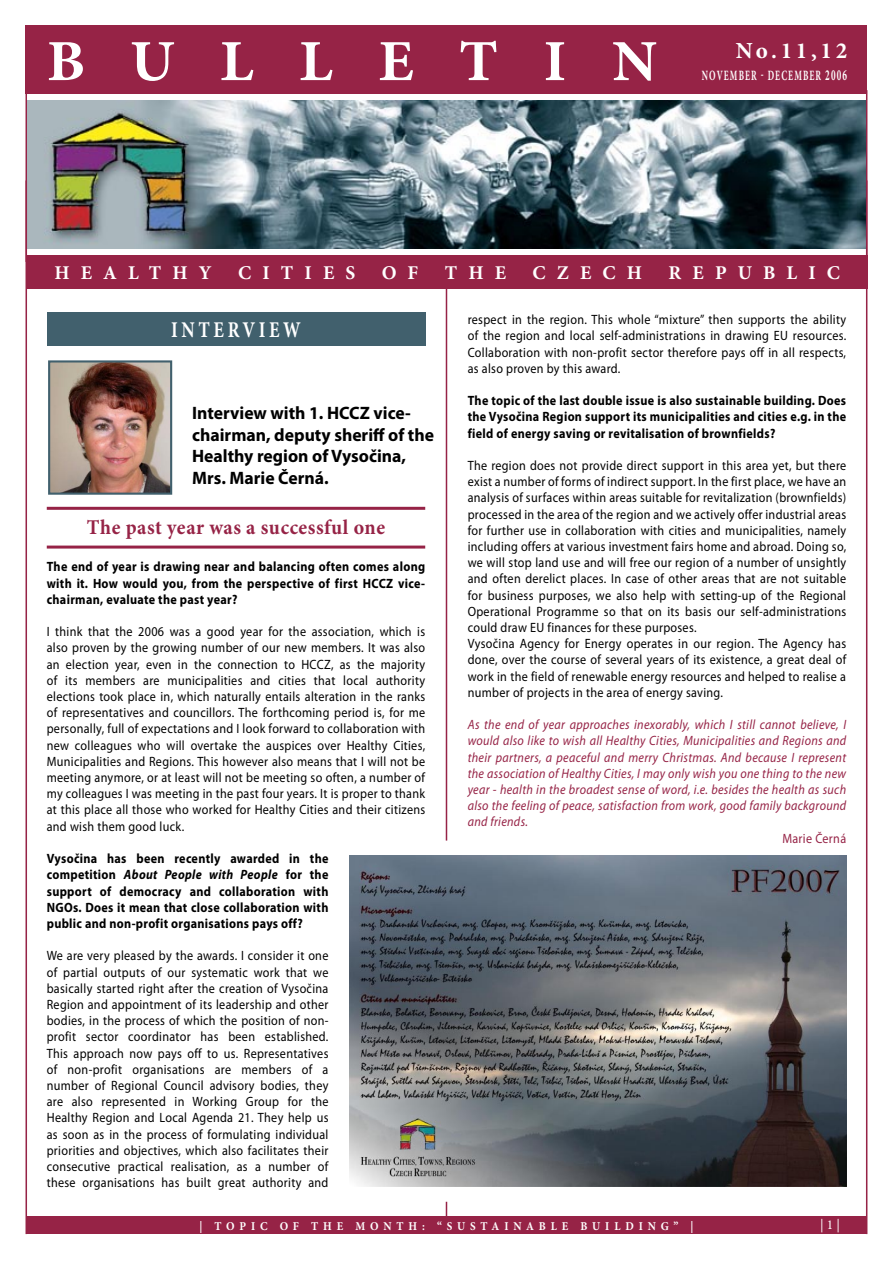
<style>
.page{position:relative;width:893px;height:1263px;background:#fff}
.page>*{position:absolute;margin:0;border:0;box-sizing:border-box;transform-origin:0 0}
.t1{font:700 58.2px "Minion Pro";letter-spacing:.75em;color:#fff;scale:1.04 1}
.t2{font:700 22.95px "Minion Pro";color:#fff}
.t3{font:700 22.5px "Minion Pro";letter-spacing:.2em;color:#fff;scale:.8 1}
.t4{font:700 21px "Minion Pro";letter-spacing:.025em;color:#962346;scale:.95 1}
.t5{font:700 19.5px "Minion Pro";letter-spacing:.57em;color:#fff}
.t6{font:700 18px/21.6px "Myriad Pro";color:#000}
.t7{font:700 14.25px "Minion Pro";letter-spacing:.13em;color:#fff;scale:.6 1}
.t8{font:13.5px/16.2px "Myriad Pro";letter-spacing:.025em;color:#000;text-align:justify;scale:.9 1}
.t9{font:700 13.5px/16.2px "Myriad Pro";letter-spacing:.025em;color:#000;text-align:justify;scale:.9 1}
.t10{font:italic 13.5px/16.2px "Myriad Pro";letter-spacing:.025em;color:#962346;text-align:justify;scale:.9 1}
.t11{font:13.5px "Myriad Pro";letter-spacing:.025em;color:#962346;scale:.9 1}
.t12{font:13.5px "Minion Pro";color:#fff}
.t13{font:700 12px "Minion Pro";letter-spacing:.44em;color:#fff;scale:.93 1}
.s1{font-size:15.3px}
.s2{font-style:italic}
</style>
<div class="page">
<img style="left:51px;top:363px;width:118px;height:129px">
<div style="left:48px;top:360px;width:124px;height:135px;border:2px solid #41606d"></div>
<img style="left:29px;top:100px;width:835px;height:149px">
<hr style="left:446px;top:288px;width:1px;height:552px;background:#962346">
<div style="left:26px;top:255px;width:841px;height:34px;background:#962346"></div>
<div style="left:26px;top:25px;width:841px;height:69px;background:#962346"></div>
<div style="left:47px;top:312px;width:378px;height:34px;background:#41606d"></div>
<hr style="left:26px;top:180px;width:1px;height:1054px;background:#962346">
<hr style="left:866px;top:180px;width:1px;height:1054px;background:#962346">
<div style="left:27px;top:1217px;width:839px;height:17px;background:#962346"></div>
<div style="left:26px;top:90px;width:841px;height:172px;border:2px solid #962346"></div>
<img style="left:350px;top:856px;width:496px;height:331px">
<svg style="left:446px;top:1202px;width:1px;height:15px"></svg>
<hr style="left:47px;top:546px;width:378px;height:3px;background:#962346">
<hr style="left:47px;top:507px;width:378px;height:3px;background:#962346">
<h1 class="t1" style="left:47px;top:20px;width:588px">BULLETIN</h1>
<h2 class="t2" style="left:736px;top:35px;width:113px">No.11,12</h2>
<p class="t7" style="left:702px;top:66px;width:244px">NOVEMBER - DECEMBER <span class="s1">2006</span></p>
<h3 class="t5" style="left:54px;top:259px;width:159px">HEALTHY</h3>
<h3 class="t5" style="left:238px;top:259px;width:119px">CITIES</h3>
<h3 class="t5" style="left:382px;top:259px;width:38px">O F</h3>
<h3 class="t5" style="left:445px;top:259px;width:63px">THE</h3>
<h3 class="t5" style="left:533px;top:259px;width:111px">CZECH</h3>
<h3 class="t5" style="left:669px;top:259px;width:173px">REPUBLIC</h3>
<h3 class="t3" style="left:171px;top:314px;width:164px">INTERVIEW</h3>
<h3 class="t6" style="left:192px;top:401px;width:243px">Interview with 1. HCCZ vice&shy;chairman, deputy sheriff of the<br>Healthy region of Vysočina,<br>Mrs. Marie Černá.</h3>
<h3 class="t4" style="left:87px;top:512px;width:315px">The past year was a successful one</h3>
<p class="t9" style="left:47px;top:558px;width:422px">The end of year is drawing near and balancing often comes along with it. How would you, from the perspective of first HCCZ vice&shy;chairman, evaluate the past year?</p>
<p class="t8" style="left:47px;top:623px;width:422px">I think that the 2006 was a good year for the association, which is also proven by the growing number of our new members. It was also an election year, even in the connection to HCCZ, as the majority of its members are municipalities and cities that local authority elections took place in, which naturally entails alteration in the ranks of representatives and councillors. The forthcoming period is, for me personally, full of expectations and I look forward to collaboration with new colleagues who will overtake the auspices over Healthy Cities, Municipalities and Regions. This however also means that I will not be meeting anymore, or at least will not be meeting so often, a number of my colleagues I was meeting in the past four years. It is proper to thank at this place all those who worked for Healthy Cities and their citizens and wish them good luck.</p>
<p class="t9" style="left:47px;top:850px;width:315px">Vysočina has been recently awarded in the competition <span class="s2">About People with People</span> for the support of democracy and collaboration with NGOs. Does it mean that close collaboration with public and non-profit organisations pays off?</p>
<p class="t8" style="left:47px;top:947px;width:315px">We are very pleased by the awards. I consider it one of partial outputs of our systematic work that we basically started right after the creation of Vysočina Region and appointment of its leadership and other bodies, in the process of which the position of non&shy;profit sector coordinator has been established.<br>This approach now pays off to us. Representatives of non-profit organisations are members of a number of Regional Council advisory bodies, they are also represented in Working Group for the Healthy Region and Local Agenda 21. They help us as soon as in the process of formulating individual priorities and objectives, which also facilitates their consecutive practical realisation, as a number of these organisations has built great authority and</p>
<p class="t8" style="left:468px;top:311px;width:422px">respect in the region. This whole “mixture” then supports the ability of the region and local self-administrations in drawing EU resources.<br>Collaboration with non-profit sector therefore pays off in all respects, as also proven by this award.</p>
<p class="t9" style="left:468px;top:392px;width:422px">The topic of the last double issue is also sustainable building. Does the Vysočina Region support its municipalities and cities e.g. in the field of energy saving or revitalisation of brownfields?</p>
<p class="t8" style="left:468px;top:457px;width:422px;text-align:left">The region does not provide direct support in this area yet, but there exist a number of forms of indirect support. In the first place, we have an analysis of surfaces within areas suitable for revitalization (brownfields) processed in the area of the region and we actively offer industrial areas for further use in collaboration with cities and municipalities, namely including offers at various investment fairs home and abroad. Doing so, we will stop land use and will free our region of a number of unsightly and often derelict places. In case of other areas that are not suitable for business purposes, we also help with setting-up of the Regional Operational Programme so that on its basis our self-administrations could draw EU finances for these purposes.<br>Vysočina Agency for Energy operates in our region. The Agency has done, over the course of several years of its existence, a great deal of work in the field of renewable energy resources and helped to realise a number of projects in the area of energy saving.</p>
<p class="t10" style="left:468px;top:716px;width:422px">As the end of year approaches inexorably, which I still cannot believe, I would also like to wish all Healthy Cities, Municipalities and Regions and their partners, a peaceful and merry Christmas. And because I represent the association of Healthy Cities, I may only wish you one thing to the new year - health in the broadest sense of word, i.e. besides the health as such also the feeling of peace, satisfaction from work, good family background and friends.</p>
<p class="t11" style="left:782px;top:830px;width:72px">Marie Černá</p>
<p class="t13" style="left:199px;top:1218px;width:41px">| Topic</p>
<p class="t13" style="left:280px;top:1218px;width:12px">of</p>
<p class="t13" style="left:311px;top:1218px;width:13px">the</p>
<p class="t13" style="left:355px;top:1218px;width:15px">month</p>
<p class="t13" style="left:422px;top:1218px;width:293px">: “SUSTAINABLE BUILDING” |</p>
<p class="t12" style="left:820px;top:1216px;width:21px">| 1 |</p>
</div>
